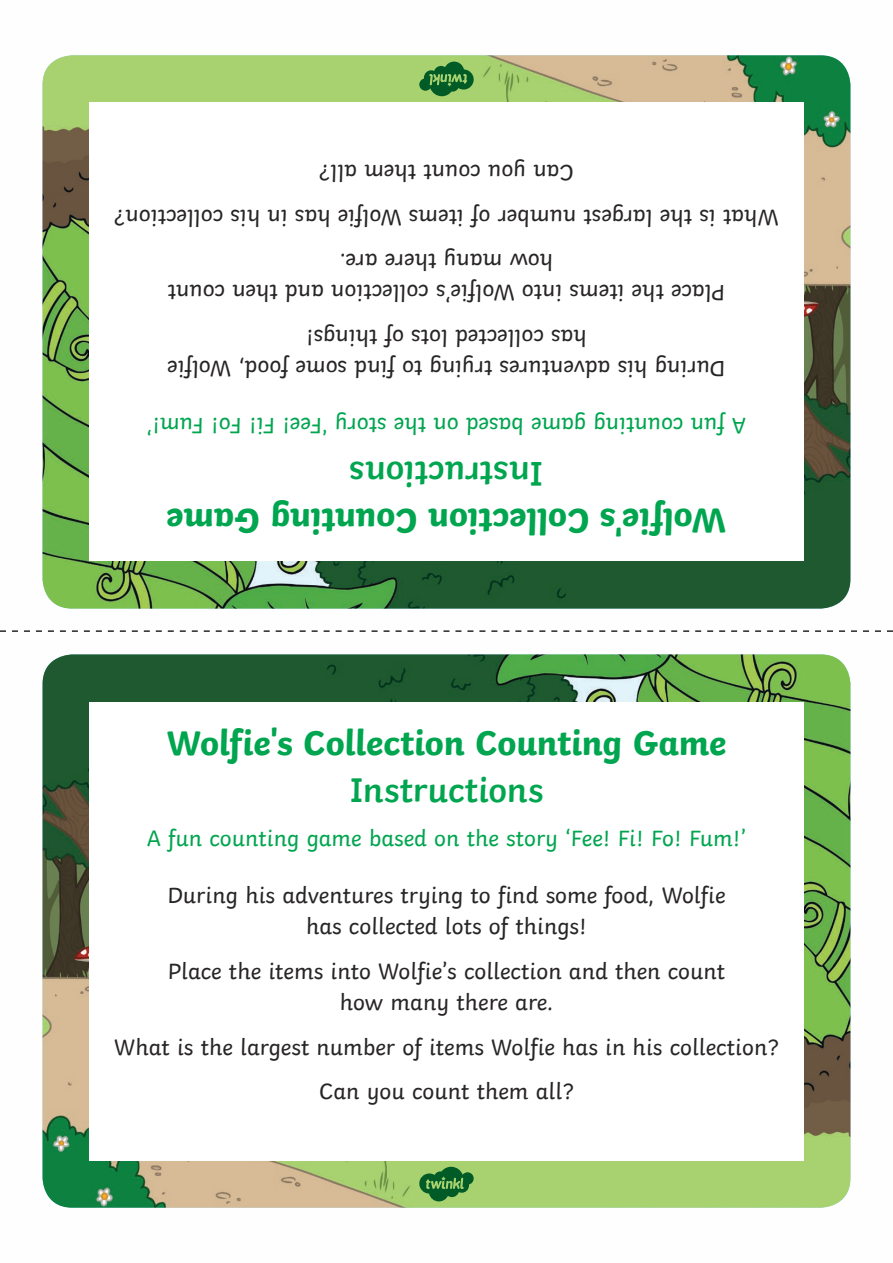
<style>
.page{position:relative;width:893px;height:1263px;background:#fafcfd}
.page>*{position:absolute;margin:0;border:0;box-sizing:border-box;transform-origin:0 0}
.Subheading{font:700 36px/46.5px "Twinkl";letter-spacing:-.01em;color:#00a54f;text-align:center}
.Body_Copy{font:23.25px/31.5px "Twinkl";color:#282526;text-align:center}
.Body_Copy-2{font:23.25px "Twinkl";color:#00a54f}
.s1{font-weight:600}
</style>
<div class="page">
<img style="left:43px;top:654px;width:807px;height:554px">
<img style="left:43px;top:55px;width:807px;height:554px">
<svg style="left:0;top:630px;width:893px;height:2px"></svg>
<div style="left:89px;top:702px;width:715px;height:458px;background:#fff"></div>
<div style="left:89px;top:103px;width:715px;height:458px;background:#fff"></div>
<svg style="left:419px;top:1167px;width:55px;height:34px;background:#4c9047"></svg>
<svg style="left:419px;top:62px;width:55px;height:34px;background:#4c9047"></svg>
<p class="Body_Copy" style="left:574px;top:191px;width:256px;rotate:-180deg">Can you count them all?</p>
<p class="Body_Copy" style="left:779px;top:235px;width:666px;rotate:-180deg">What is the largest number of items Wolfie has in his collection?</p>
<p class="Body_Copy" style="left:725px;top:311px;width:559px;rotate:-180deg">Place the items into Wolfie’s collection and then count how many there are.</p>
<p class="Body_Copy" style="left:725px;top:387px;width:560px;rotate:-180deg">During his adventures trying to find some food, Wolfie has collected lots of things!</p>
<p class="Body_Copy-2" style="left:746px;top:444px;width:601px;rotate:-180deg">A fun counting game based on the story ‘Fee! Fi! Fo! Fum!’</p>
<p class="Subheading" style="left:726px;top:548px;width:561px;rotate:-180deg">Wolfie's Collection Counting Game<br><span class="s1">Instructions</span></p>
<p class="Subheading" style="left:167px;top:716px;width:561px">Wolfie's Collection Counting Game<br><span class="s1">Instructions</span></p>
<p class="Body_Copy-2" style="left:147px;top:820px;width:601px">A fun counting game based on the story ‘Fee! Fi! Fo! Fum!’</p>
<p class="Body_Copy" style="left:167px;top:877px;width:560px">During his adventures trying to find some food, Wolfie has collected lots of things!</p>
<p class="Body_Copy" style="left:168px;top:953px;width:559px">Place the items into Wolfie’s collection and then count how many there are.</p>
<p class="Body_Copy" style="left:114px;top:1029px;width:666px">What is the largest number of items Wolfie has in his collection?</p>
<p class="Body_Copy" style="left:319px;top:1073px;width:256px">Can you count them all?</p>
</div>
